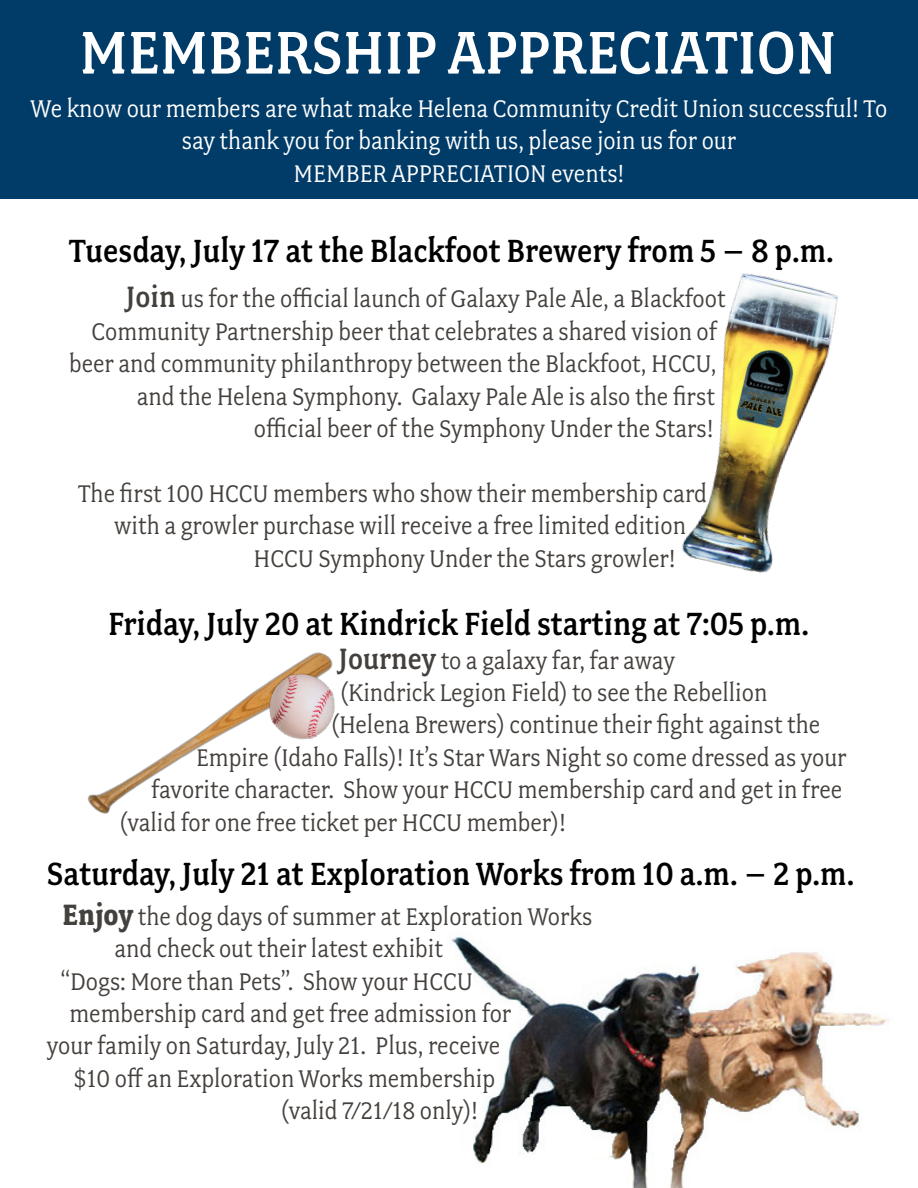
<style>
.page{position:relative;width:918px;height:1188px;background:#fff}
.page>*{position:absolute;margin:0;border:0;box-sizing:border-box;transform-origin:0 0}
.t1{font:500 67.5px "Fairplex Narrow OT";color:#fff}
.t2{font:500 36px "Fairplex Narrow OT";color:#000}
.t3{font:27px/32.4px "Fairplex Narrow OT";color:#44403d}
.t4{font:27px/32.4px "Fairplex Narrow OT";color:#fff;text-align:center}
.s1{font-weight:500;font-size:33px}
.s2{font-weight:700;font-size:33px}
</style>
<div class="page">
<div style="left:0;top:0;width:918px;height:199px;background:#013c68"></div>
<img style="left:451px;top:935px;width:438px;height:253px">
<img style="left:682px;top:273px;width:156px;height:300px">
<img style="left:87px;top:700px;width:155px;height:114px">
<img style="left:242px;top:652px;width:93px;height:88px">
<p class="t1" style="left:79px;top:14px;width:758px">MEMBERSHIP APPRECIATION</p>
<p class="t4" style="left:31px;top:92px;width:858px">We know our members are what make Helena Community Credit Union successful! To say thank you for banking with us, please join us for our</p>
<p class="t4" style="left:293px;top:157px;width:333px">MEMBER APPRECIATION events!</p>
<p class="t2" style="left:69px;top:230px;width:766px">Tuesday, July 17 at the Blackfoot Brewery from 5 – 8 p.m.</p>
<p class="t3" style="left:126px;top:283px;width:601px"><span class="s1">Join</span> us for the official launch of Galaxy Pale Ale, a Blackfoot</p>
<p class="t3" style="left:92px;top:315px;width:627px">Community Partnership beer that celebrates a shared vision of</p>
<p class="t3" style="left:69px;top:348px;width:649px">beer and community philanthropy between the Blackfoot, HCCU,</p>
<p class="t3" style="left:137px;top:380px;width:580px">and the Helena Symphony. Galaxy Pale Ale is also the first</p>
<p class="t3" style="left:254px;top:413px;width:461px">official beer of the Symphony Under the Stars!</p>
<p class="t3" style="left:78px;top:477px;width:630px">The first 100 HCCU members who show their membership card</p>
<p class="t3" style="left:114px;top:510px;width:573px">with a growler purchase will receive a free limited edition</p>
<p class="t3" style="left:254px;top:542px;width:424px">HCCU Symphony Under the Stars growler!</p>
<p class="t2" style="left:108px;top:603px;width:703px">Friday, July 20 at Kindrick Field starting at 7:05 p.m.</p>
<p class="t3" style="left:339px;top:644px;width:338px"><span class="s1">Journey</span> to a galaxy far, far away</p>
<p class="t3" style="left:340px;top:676px;width:429px">(Kindrick Legion Field) to see the Rebellion</p>
<p class="t3" style="left:196px;top:709px;width:652px;text-indent:135px">(Helena Brewers) continue their fight against the<br>Empire (Idaho Falls)! It’s Star Wars Night so come dressed as your</p>
<p class="t3" style="left:120px;top:774px;width:724px;text-indent:32px">favorite character. Show your HCCU membership card and get in free (valid for one free ticket per HCCU member)!</p>
<p class="t2" style="left:47px;top:854px;width:809px">Saturday, July 21 at Exploration Works from 10 a.m. – 2 p.m.</p>
<p class="t3" style="left:63px;top:900px;width:531px"><span class="s2">Enjoy</span> the dog days of summer at Exploration Works</p>
<p class="t3" style="left:114px;top:933px;width:330px">and check out their latest exhibit</p>
<p class="t3" style="left:60px;top:965px;width:414px">“Dogs: More than Pets”. Show your HCCU</p>
<p class="t3" style="left:69px;top:997px;width:443px">membership card and get free admission for</p>
<p class="t3" style="left:47px;top:1030px;width:455px">your family on Saturday, July 21. Plus, receive</p>
<p class="t3" style="left:74px;top:1062px;width:423px">$10 off an Exploration Works membership</p>
<p class="t3" style="left:281px;top:1095px;width:199px">(valid 7/21/18 only)!</p>
</div>
